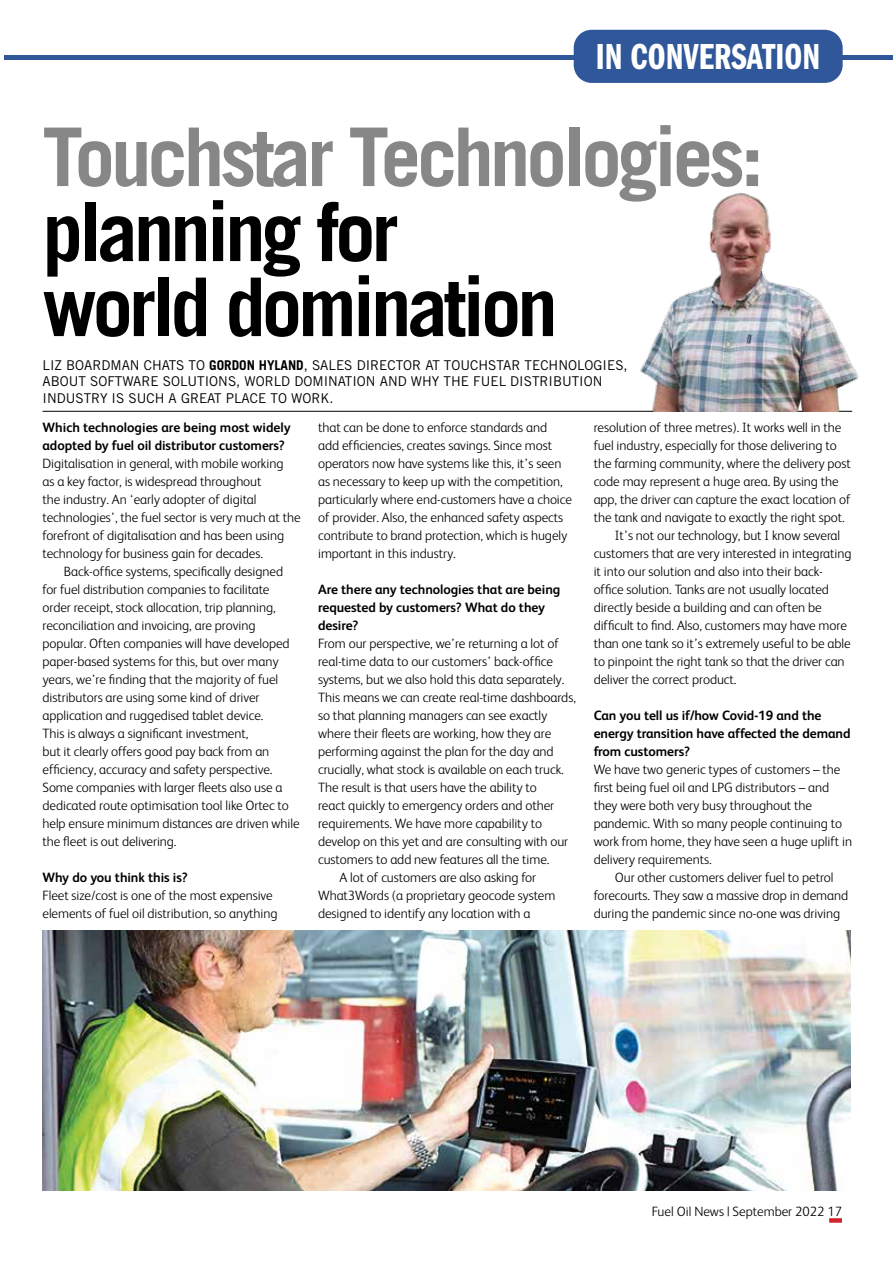
<style>
.page{position:relative;width:893px;height:1263px;background:#fff}
.page>*{position:absolute;margin:0;border:0;box-sizing:border-box;transform-origin:0 0}
.t1{font:700 81px/75px "Trade Gothic LT Std";letter-spacing:-.05em;color:#000}
.t2{font:700 81px "Trade Gothic LT Std";letter-spacing:-.05em;color:#878787}
.t3{font:37.5px "Franklin Gothic LT Pro Dm Cm";color:#fff}
.t4{font:300 13.5px/18px "FS Albert";letter-spacing:-.005em;color:#000}
.t5{font:700 13.5px/18px "FS Albert";letter-spacing:-.005em;color:#000}
.t6{font:13.5px/16.5px "Trade Gothic LT Std";color:#000}
.s1{font-weight:700}
</style>
<div class="page">
<div style="left:829px;top:1218px;width:13px;height:5px;background:#d3232a"></div>
<div style="left:4px;top:55px;width:889px;height:5px;background:#305799"></div>
<div style="left:574px;top:30px;width:269px;height:53px;background:#305799;border-radius:18px"></div>
<hr style="left:43px;top:411px;width:809px;height:1px;background:#000">
<img style="left:636px;top:192px;width:223px;height:219px">
<img style="left:43px;top:930px;width:807px;height:261px">
<h2 class="t3" style="left:596px;top:36px;width:226px">IN CONVERSATION</h2>
<h1 class="t2" style="left:43px;top:107px;width:722px">Touchstar Technologies:</h1>
<h1 class="t1" style="left:43px;top:193px;width:517px">planning for world domination</h1>
<p class="t6" style="left:43px;top:356px;width:587px">LIZ BOARDMAN CHATS TO <span class="s1">GORDON HYLAND</span>, SALES DIRECTOR AT TOUCHSTAR TECHNOLOGIES,<br>ABOUT SOFTWARE SOLUTIONS, WORLD DOMINATION AND WHY THE FUEL DISTRIBUTION<br>INDUSTRY IS SUCH A GREAT PLACE TO WORK.</p>
<p class="t5" style="left:43px;top:418px;width:250px">Which technologies are being most widely adopted by fuel oil distributor customers?</p>
<p class="t4" style="left:43px;top:454px;width:260px">Digitalisation in general, with mobile working<br>as a key factor, is widespread throughout<br>the industry. An ‘early adopter of digital technologies’, the fuel sector is very much at the forefront of digitalisation and has been using technology for business gain for decades.</p>
<p class="t4" style="left:43px;top:562px;width:259px;text-indent:21px">Back-office systems, specifically designed for fuel distribution companies to facilitate order receipt, stock allocation, trip planning, reconciliation and invoicing, are proving popular. Often companies will have developed paper-based systems for this, but over many years, we’re finding that the majority of fuel distributors are using some kind of driver application and ruggedised tablet device.<br>This is always a significant investment,<br>but it clearly offers good pay back from an efficiency, accuracy and safety perspective.<br>Some companies with larger fleets also use a dedicated route optimisation tool like Ortec to help ensure minimum distances are driven while the fleet is out delivering.</p>
<p class="t5" style="left:43px;top:868px;width:147px">Why do you think this is?</p>
<p class="t4" style="left:43px;top:886px;width:237px">Fleet size/cost is one of the most expensive elements of fuel oil distribution, so anything</p>
<p class="t4" style="left:594px;top:418px;width:249px">resolution of three metres). It works well in the</p>
<p class="t4" style="left:594px;top:436px;width:245px">fuel industry, especially for those delivering to</p>
<p class="t4" style="left:594px;top:454px;width:259px">the farming community, where the delivery post</p>
<p class="t4" style="left:594px;top:472px;width:247px">code may represent a huge area. By using the</p>
<p class="t4" style="left:594px;top:490px;width:259px">app, the driver can capture the exact location of</p>
<p class="t4" style="left:594px;top:508px;width:253px">the tank and navigate to exactly the right spot.</p>
<p class="t4" style="left:615px;top:526px;width:227px">It’s not our technology, but I know several</p>
<p class="t4" style="left:594px;top:544px;width:259px">customers that are very interested in integrating</p>
<p class="t4" style="left:594px;top:561px;width:231px">it into our solution and also into their back-</p>
<p class="t4" style="left:594px;top:579px;width:237px">office solution. Tanks are not usually located</p>
<p class="t4" style="left:594px;top:597px;width:230px">directly beside a building and can often be</p>
<p class="t4" style="left:594px;top:615px;width:255px">difficult to find. Also, customers may have more</p>
<p class="t4" style="left:594px;top:633px;width:259px">than one tank so it’s extremely useful to be able</p>
<p class="t4" style="left:594px;top:651px;width:252px">to pinpoint the right tank so that the driver can</p>
<p class="t4" style="left:594px;top:669px;width:144px">deliver the correct product.</p>
<p class="t5" style="left:594px;top:706px;width:258px">Can you tell us if/how Covid-19 and the energy transition have affected the demand from customers?</p>
<p class="t4" style="left:594px;top:759px;width:260px">We have two generic types of customers – the first being fuel oil and LPG distributors – and they were both very busy throughout the pandemic. With so many people continuing to work from home, they have seen a huge uplift in delivery requirements.</p>
<p class="t4" style="left:594px;top:867px;width:256px;text-align:center">Our other customers deliver fuel to petrol forecourts. They saw a massive drop in demand during the pandemic since no-one was driving</p>
<p class="t4" style="left:318px;top:418px;width:255px">that can be done to enforce standards and<br>add efficiencies, creates savings. Since most operators now have systems like this, it’s seen as necessary to keep up with the competition, particularly where end-customers have a choice of provider. Also, the enhanced safety aspects contribute to brand protection, which is hugely important in this industry.</p>
<p class="t5" style="left:318px;top:580px;width:244px">Are there any technologies that are being requested by customers? What do they desire?</p>
<p class="t4" style="left:318px;top:634px;width:242px">From our perspective, we’re returning a lot of</p>
<p class="t4" style="left:318px;top:652px;width:236px">real-time data to our customers’ back-office</p>
<p class="t4" style="left:318px;top:670px;width:248px">systems, but we also hold this data separately.</p>
<p class="t4" style="left:318px;top:688px;width:259px">This means we can create real-time dashboards,</p>
<p class="t4" style="left:318px;top:706px;width:231px">so that planning managers can see exactly</p>
<p class="t4" style="left:318px;top:724px;width:235px">where their fleets are working, how they are</p>
<p class="t4" style="left:318px;top:742px;width:237px">performing against the plan for the day and</p>
<p class="t4" style="left:318px;top:760px;width:247px">crucially, what stock is available on each truck.</p>
<p class="t4" style="left:318px;top:778px;width:220px">The result is that users have the ability to</p>
<p class="t4" style="left:318px;top:796px;width:238px">react quickly to emergency orders and other</p>
<p class="t4" style="left:318px;top:814px;width:226px">requirements. We have more capability to</p>
<p class="t4" style="left:318px;top:832px;width:252px">develop on this yet and are consulting with our</p>
<p class="t4" style="left:318px;top:850px;width:233px">customers to add new features all the time.</p>
<p class="t4" style="left:339px;top:868px;width:198px">A lot of customers are also asking for</p>
<p class="t4" style="left:318px;top:886px;width:239px">What3Words (a proprietary geocode system</p>
<p class="t4" style="left:318px;top:904px;width:214px">designed to identify any location with a</p>
<p class="t4" style="left:652px;top:1202px;width:192px">Fuel Oil News | September 2022 17</p>
</div>
